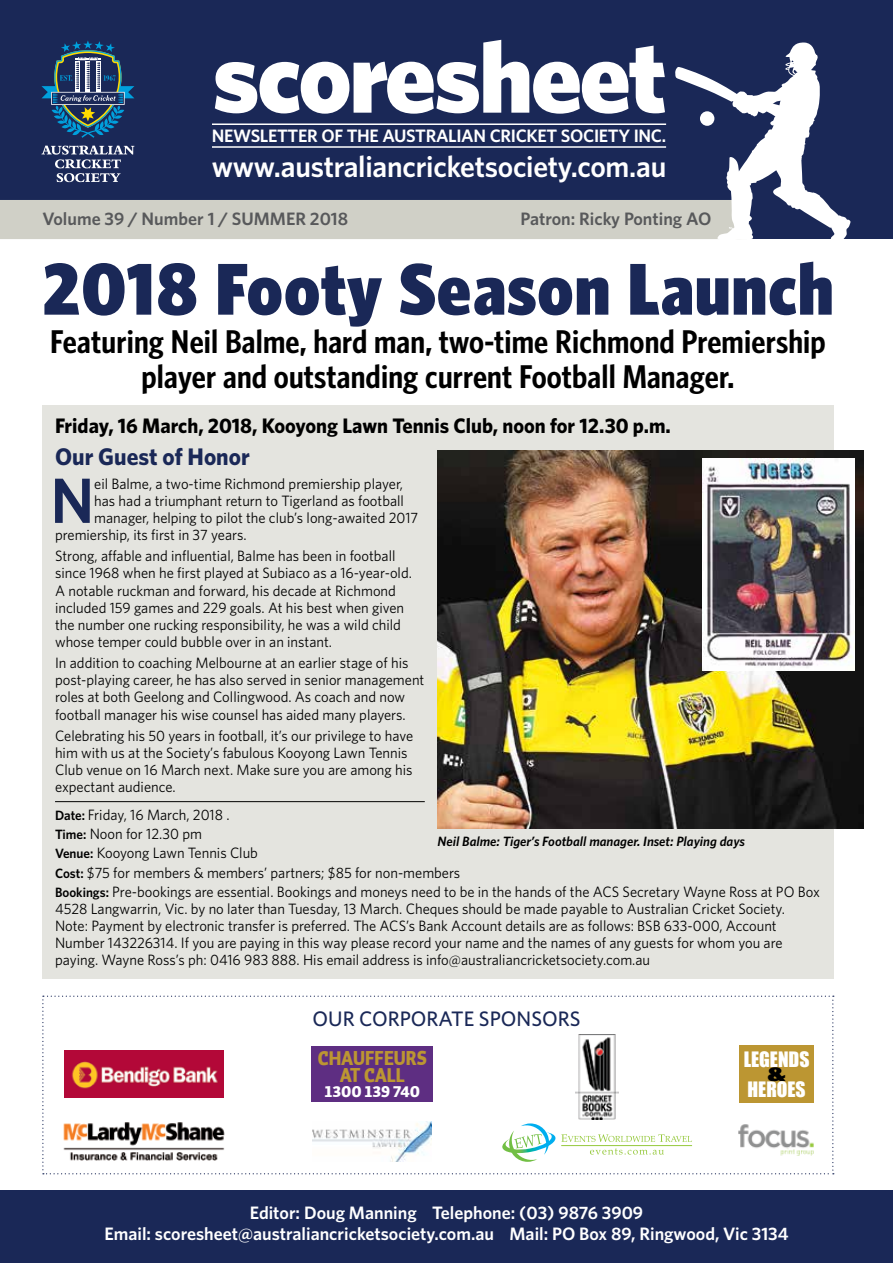
<style>
.page{position:relative;width:893px;height:1263px;background:#fff}
.page>*{position:absolute;margin:0;border:0;box-sizing:border-box;transform-origin:0 0}
.t1{font:900 100.95px "Whitney HTF";letter-spacing:-.025em;color:#fff}
.t2{font:900 condensed 73.5px "Whitney HTF";letter-spacing:.015em;color:#1a2857;scale:1.05 1}
.t3{font:600 64.05px "Whitney HTF";color:#1a2857}
.t4{font:600 condensed 33px/34.5px "Whitney HTF";letter-spacing:.005em;color:#000;text-align:center;scale:1.05 1}
.t5{font:600 30px "Whitney HTF";letter-spacing:-.01em;color:#fff}
.t6{font:700 24px "Whitney HTF";color:#1a2857}
.t7{font:700 21px "Whitney HTF";color:#000}
.t8{font:500 21px "Whitney HTF";color:#1a2857}
.t9{font:21px "Impact";color:#000;scale:1.5 1}
.t10{font:900 19.8px/17.1px "Auto 1";color:#bc9632;text-align:center;scale:.9 1}
.t11{font:19.5px "Impact";color:#fff}
.t12{font:600 18px/21.6px "Whitney HTF";color:#fff;text-align:center}
.t13{font:600 18px "Whitney HTF";color:#58595b}
.t14{font:600 18px "Whitney HTF";letter-spacing:-.02em;color:#fff}
.t15{font:15.3px "Auto 1 Black LF";color:#fff}
.t16{font:15px/17.1px "Whitney HTF";color:#000}
.t17{font:italic 600 13.5px "Whitney HTF";color:#000}
.s1{font-weight:600;font-size:13.5px}
</style>
<div class="page">
<div style="left:0;top:0;width:893px;height:239px;background:#1a2857"></div>
<svg style="left:0;top:40px;width:850px;height:199px"></svg>
<hr style="left:212px;top:123px;width:454px;height:2px;background:#fff">
<hr style="left:212px;top:146px;width:454px;height:2px;background:#fff">
<div style="left:0;top:1191px;width:893px;height:72px;background:#1a2857"></div>
<svg style="left:42px;top:995px;width:792px;height:179px"></svg>
<div style="left:739px;top:1045px;width:75px;height:57px;background:#bc9632"></div>
<div style="left:42px;top:405px;width:791px;height:573px;background:#e4e4df"></div>
<hr style="left:55px;top:801px;width:370px;height:1px;background:#000">
<img style="left:438px;top:450px;width:425px;height:379px">
<img style="left:703px;top:459px;width:152px;height:212px">
<h1 class="t1" style="left:212px;top:16px;width:456px">scoresheet</h1>
<p class="t14" style="left:212px;top:125px;width:456px">NEWSLETTER OF THE AUSTRALIAN CRICKET SOCIETY INC.</p>
<h3 class="t5" style="left:212px;top:149px;width:456px">www.australiancricketsociety.com.au</h3>
<p class="t13" style="left:43px;top:208px;width:307px">Volume 39 / Number 1 / SUMMER 2018</p>
<p class="t13" style="left:520px;top:208px;width:192px">Patron: Ricky Ponting AO</p>
<h2 class="t2" style="left:43px;top:246px;width:755px">2018 Footy Season Launch</h2>
<h3 class="t4" style="left:50px;top:324px;width:740px">Featuring Neil Balme, hard man, two-time Richmond Premiership player and outstanding current Football Manager.</h3>
<h3 class="t7" style="left:55px;top:413px;width:617px">Friday, 16 March, 2018, Kooyong Lawn Tennis Club, noon for 12.30 p.m.</h3>
<h3 class="t6" style="left:55px;top:442px;width:196px">Our Guest of Honor</h3>
<h3 class="t3" style="left:51px;top:462px;width:45px">N</h3>
<p class="t16" style="left:94px;top:475px;width:310px">eil Balme, a two-time Richmond premiership player,</p>
<p class="t16" style="left:94px;top:492px;width:311px">has had a triumphant return to Tigerland as football</p>
<p class="t16" style="left:94px;top:509px;width:326px">manager, helping to pilot the club’s long-awaited 2017</p>
<p class="t16" style="left:55px;top:526px;width:193px">premiership, its first in 37 years.</p>
<p class="t16" style="left:55px;top:547px;width:358px">Strong, affable and influential, Balme has been in football since 1968 when he first played at Subiaco as a 16-year-old.<br>A notable ruckman and forward, his decade at Richmond included 159 games and 229 goals. At his best when given the number one rucking responsibility, he was a wild child whose temper could bubble over in an instant.</p>
<p class="t16" style="left:55px;top:654px;width:371px">In addition to coaching Melbourne at an earlier stage of his post-playing career, he has also served in senior management roles at both Geelong and Collingwood. As coach and now football manager his wise counsel has aided many players.</p>
<p class="t16" style="left:55px;top:727px;width:360px">Celebrating his 50 years in football, it’s our privilege to have him with us at the Society’s fabulous Kooyong Lawn Tennis Club venue on 16 March next. Make sure you are among his expectant audience.</p>
<p class="t16" style="left:55px;top:805px;width:766px;line-height:19.2px"><span class="s1">Date:</span> Friday, 16 March, 2018 .<br><span class="s1">Time:</span> Noon for 12.30 pm<br><span class="s1">Venue:</span> Kooyong Lawn Tennis Club<br><span class="s1">Cost:</span> $75 for members &amp; members’ partners; $85 for non-members<br><span class="s1">Bookings:</span> Pre-bookings are essential. Bookings and moneys need to be in the hands of the ACS Secretary Wayne Ross at PO Box</p>
<p class="t16" style="left:55px;top:900px;width:731px">4528 Langwarrin, Vic. by no later than Tuesday, 13 March. Cheques should be made payable to Australian Cricket Society.<br>Note: Payment by electronic transfer is preferred. The ACS’s Bank Account details are as follows: BSB 633-000, Account Number 143226314. If you are paying in this way please record your name and the names of any guests for whom you are paying. Wayne Ross’s ph: 0416 983 888. His email address is info@australiancricketsociety.com.au</p>
<p class="t17" style="left:438px;top:834px;width:309px">Neil Balme: Tiger’s Football manager. Inset: Playing days</p>
<h3 class="t8" style="left:313px;top:1006px;width:269px">OUR CORPORATE SPONSORS</h3>
<h3 class="t10" style="left:318px;top:1050px;width:122px">CHAUFFEURS<br>AT CALL</h3>
<p class="t15" style="left:325px;top:1081px;width:97px">1300 139 740</p>
<h3 class="t11" style="left:744px;top:1044px;width:67px">LEGENDS</h3>
<h3 class="t9" style="left:767px;top:1057px;width:14px">&amp;</h3>
<h3 class="t11" style="left:747px;top:1074px;width:60px">HEROES</h3>
<p class="t12" style="left:104px;top:1201px;width:686px">Editor: Doug Manning Telephone: (03) 9876 3909<br>Email: scoresheet@australiancricketsociety.com.au Mail: PO Box 89, Ringwood, Vic 3134</p>
</div>
